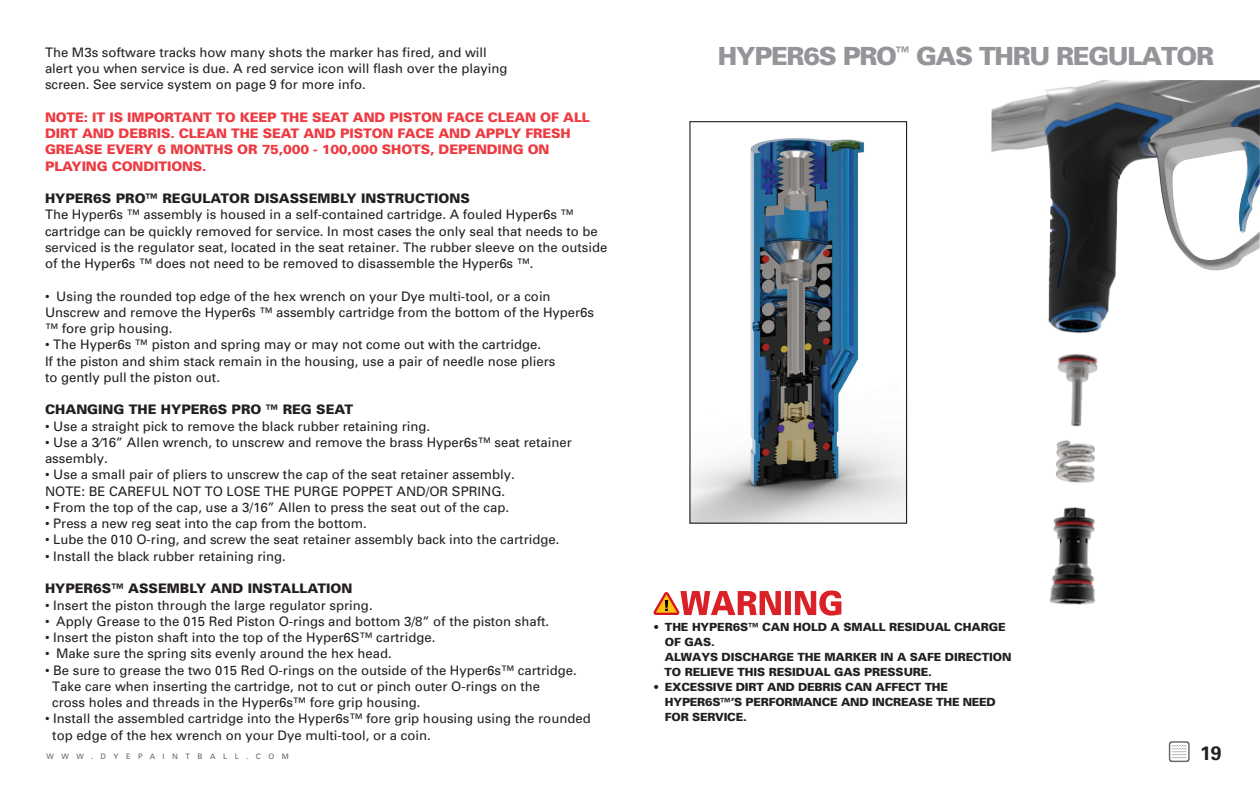
<style>
.page{position:relative;width:1260px;height:788px;background:#fff}
.page>*{position:absolute;margin:0;border:0;box-sizing:border-box;transform-origin:0 0}
.t1{font:900 25px "Univers";letter-spacing:-.05em;color:#939598}
.t2{font:700 19.5px "Univers";color:#231f20}
.t3{font:13.12px/16.2px "Univers";color:#231f20}
.t4{font:900 13.12px/16.2px "Univers";letter-spacing:-.01em;color:#ee3a41}
.t5{font:900 13.12px "Univers";color:#231f20}
.t6{font:900 11.25px/15px "Univers";letter-spacing:-.01em;color:#231f20}
.t7{font:7.5px "Univers";letter-spacing:1em;color:#636366}
</style>
<div class="page">
<svg style="left:1169px;top:741px;width:21px;height:21px"></svg>
<img style="left:991px;top:80px;width:269px;height:525px">
<svg style="left:653px;top:590px;width:188px;height:25px"></svg>
<img style="left:691px;top:138px;width:214px;height:383px">
<div style="left:689px;top:121px;width:218px;height:402px;border:1px solid #231f20"></div>
<p class="t3" style="left:45px;top:44px;width:464px">The M3s software tracks how many shots the marker has fired, and will alert you when service is due. A red service icon will flash over the playing screen. See service system on page 9 for more info.</p>
<p class="t4" style="left:45px;top:109px;width:546px">NOTE: IT IS IMPORTANT TO KEEP THE SEAT AND PISTON FACE CLEAN OF ALL DIRT AND DEBRIS. CLEAN THE SEAT AND PISTON FACE AND APPLY FRESH GREASE EVERY 6 MONTHS OR 75,000 - 100,000 SHOTS, DEPENDING ON PLAYING CONDITIONS.</p>
<p class="t5" style="left:45px;top:190px;width:426px">HYPER6S PRO™ REGULATOR DISASSEMBLY INSTRUCTIONS</p>
<p class="t3" style="left:45px;top:206px;width:564px">The Hyper6s ™ assembly is housed in a self-contained cartridge. A fouled Hyper6s ™ cartridge can be quickly removed for service. In most cases the only seal that needs to be serviced is the regulator seat, located in the seat retainer. The rubber sleeve on the outside of the Hyper6s ™ does not need to be removed to disassemble the Hyper6s ™.</p>
<p class="t3" style="left:45px;top:287px;width:551px">• Using the rounded top edge of the hex wrench on your Dye multi-tool, or a coin<br>Unscrew and remove the Hyper6s ™ assembly cartridge from the bottom of the Hyper6s ™ fore grip housing.</p>
<p class="t3" style="left:45px;top:336px;width:512px">• The Hyper6s ™ piston and spring may or may not come out with the cartridge.<br>If the piston and shim stack remain in the housing, use a pair of needle nose pliers to gently pull the piston out.</p>
<p class="t5" style="left:45px;top:401px;width:310px">CHANGING THE HYPER6S PRO ™ REG SEAT</p>
<p class="t3" style="left:45px;top:417px;width:387px">• Use a straight pick to remove the black rubber retaining ring.</p>
<p class="t3" style="left:45px;top:434px;width:528px">• Use a 3⁄16” Allen wrench, to unscrew and remove the brass Hyper6s™ seat retainer assembly.</p>
<p class="t3" style="left:45px;top:466px;width:471px">• Use a small pair of pliers to unscrew the cap of the seat retainer assembly.<br>NOTE: BE CAREFUL NOT TO LOSE THE PURGE POPPET AND/OR SPRING.</p>
<p class="t3" style="left:45px;top:499px;width:466px">• From the top of the cap, use a 3/16” Allen to press the seat out of the cap.</p>
<p class="t3" style="left:45px;top:515px;width:323px">• Press a new reg seat into the cap from the bottom.</p>
<p class="t3" style="left:45px;top:531px;width:516px">• Lube the 010 O-ring, and screw the seat retainer assembly back into the cartridge.</p>
<p class="t3" style="left:45px;top:547px;width:242px">• Install the black rubber retaining ring.</p>
<p class="t5" style="left:45px;top:580px;width:309px">HYPER6S™ ASSEMBLY AND INSTALLATION</p>
<p class="t3" style="left:45px;top:596px;width:329px">• Insert the piston through the large regulator spring.</p>
<p class="t3" style="left:45px;top:612px;width:506px">• Apply Grease to the 015 Red Piston O-rings and bottom 3/8” of the piston shaft.</p>
<p class="t3" style="left:45px;top:629px;width:392px">• Insert the piston shaft into the top of the Hyper6S™ cartridge.</p>
<p class="t3" style="left:45px;top:645px;width:348px">• Make sure the spring sits evenly around the hex head.</p>
<p class="t3" style="left:52px;top:661px;width:526px;text-indent:-7px">• Be sure to grease the two 015 Red O-rings on the outside of the Hyper6s™ cartridge.<br>Take care when inserting the cartridge, not to cut or pinch outer O-rings on the<br>cross holes and threads in the Hyper6s™ fore grip housing.</p>
<p class="t3" style="left:52px;top:710px;width:540px;text-indent:-7px">• Install the assembled cartridge into the Hyper6s™ fore grip housing using the rounded top edge of the hex wrench on your Dye multi-tool, or a coin.</p>
<h1 class="t1" style="left:718px;top:41px;width:498px">HYPER6S PRO<sup>™</sup> GAS THRU REGULATOR</h1>
<p class="t6" style="left:664px;top:619px;width:349px;text-indent:-11px">• THE HYPER6S™ CAN HOLD A SMALL RESIDUAL CHARGE OF GAS.<br>ALWAYS DISCHARGE THE MARKER IN A SAFE DIRECTION TO RELIEVE THIS RESIDUAL GAS PRESSURE.</p>
<p class="t6" style="left:665px;top:679px;width:332px;text-indent:-11px">• EXCESSIVE DIRT AND DEBRIS CAN AFFECT THE<br>HYPER6S™’S PERFORMANCE AND INCREASE THE NEED<br>FOR SERVICE.</p>
<p class="t7" style="left:46px;top:751px;width:244px">WWW.DYEPAINTBALL.COM</p>
<h2 class="t2" style="left:1200px;top:740px;width:23px">19</h2>
</div>
